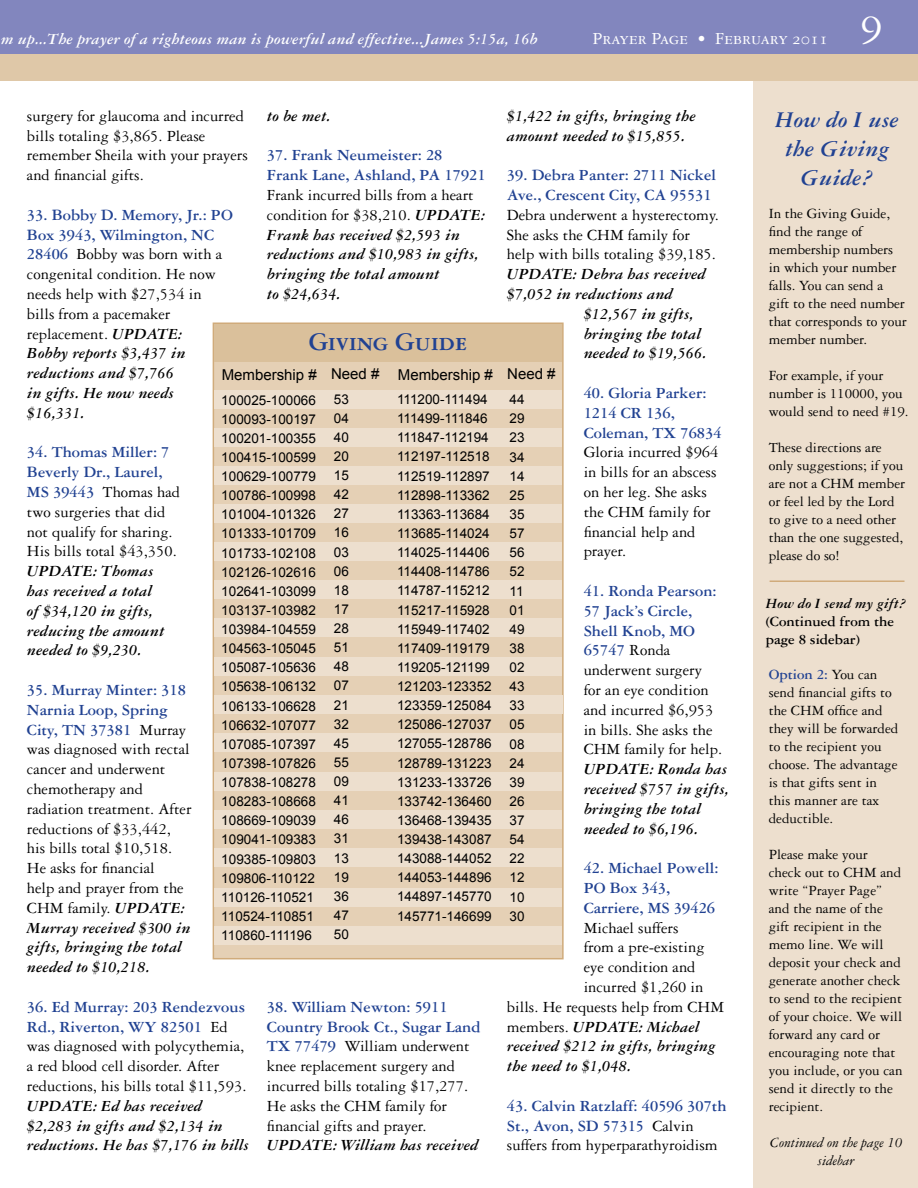
<style>
.page{position:relative;width:918px;height:1188px;background:#fff}
.page>*{position:absolute;margin:0;border:0;box-sizing:border-box;transform-origin:0 0}
.t1{font:45px "Garamond Three SC";color:#fff}
.t2{font:27px "Garamond Three Bold SC";color:#214292}
.t3{font:italic 700 24px/28.8px "Garamond Three";letter-spacing:-.005em;color:#214292;text-align:center}
.t4{font:18px "Garamond Three SC";color:#fff}
.t5{font:16.5px/19.8px "Garamond Three";color:#000}
.t6{font:italic 700 16.5px/19.8px "Garamond Three";color:#000}
.t7{font:700 16.5px/19.8px "Garamond Three";color:#214292}
.t8{font:italic 700 16.5px "Garamond Three";color:#fff}
.t9{font:15px/18px "Garamond Three";color:#000}
.t10{font:15px "Arial";color:#000}
.t11{font:700 15px/18px "Garamond Three";color:#000}
.t12{font:italic 15px/18px "Garamond Three";color:#000;text-align:center}
.t13{font:italic 700 15px "Garamond Three";color:#000}
.t14{font:13.5px/19.2px "Arial";color:#000}
.s1{font-weight:700;color:#214292}
.s2{font-weight:400;font-style:normal}
.s3{font-weight:400;color:#000}
.s4{font-weight:700;font-style:italic}
</style>
<div class="page">
<hr style="left:753px;top:81px;width:1px;height:1107px;background:#d0ab7b">
<div style="left:754px;top:81px;width:164px;height:1107px;background:#eddfce"></div>
<hr style="left:770px;top:580px;width:134px;height:2px;background:#d0ab7b">
<div style="left:0;top:0;width:918px;height:54px;background:#8286be"></div>
<div style="left:0;top:54px;width:918px;height:27px;background:#dfc8a8"></div>
<div style="left:213px;top:322px;width:351px;height:637px;background:#e5d0b5;border:2px solid #d0ab7b"></div>
<div style="left:214px;top:390px;width:348px;height:19px;background:#eddfce"></div>
<div style="left:214px;top:428px;width:348px;height:19px;background:#eddfce"></div>
<div style="left:214px;top:466px;width:348px;height:19px;background:#eddfce"></div>
<div style="left:214px;top:504px;width:348px;height:19px;background:#eddfce"></div>
<div style="left:214px;top:542px;width:348px;height:19px;background:#eddfce"></div>
<div style="left:214px;top:580px;width:348px;height:19px;background:#eddfce"></div>
<div style="left:214px;top:619px;width:348px;height:18px;background:#eddfce"></div>
<div style="left:214px;top:657px;width:348px;height:19px;background:#eddfce"></div>
<div style="left:214px;top:695px;width:348px;height:19px;background:#eddfce"></div>
<div style="left:214px;top:733px;width:348px;height:19px;background:#eddfce"></div>
<div style="left:214px;top:772px;width:348px;height:18px;background:#eddfce"></div>
<div style="left:214px;top:810px;width:348px;height:19px;background:#eddfce"></div>
<div style="left:214px;top:324px;width:348px;height:38px;background:#dac09b"></div>
<div style="left:214px;top:848px;width:348px;height:19px;background:#eddfce"></div>
<div style="left:214px;top:888px;width:348px;height:19px;background:#eddfce"></div>
<div style="left:214px;top:926px;width:348px;height:19px;background:#eddfce"></div>
<p class="t4" style="left:715px;top:29px;width:110px">October 2008</p>
<p class="t8" style="left:1px;top:30px;width:538px">m up...The prayer of a righteous man is powerful and effective...James 5:15a, 16b</p>
<p class="t4" style="left:593px;top:29px;width:237px">Prayer Page • February 2011</p>
<h1 class="t1" style="left:861px;top:-3px;width:24px">9</h1>
<p class="t6" style="left:507px;top:106px;width:190px">$1,422 in gifts, bringing the amount needed to $15,855.</p>
<p class="t7" style="left:507px;top:165px;width:210px">39. Debra Panter: 2711 Nickel<br>Ave., Crescent City, CA 95531</p>
<p class="t5" style="left:507px;top:205px;width:214px">Debra underwent a hysterectomy.<br>She asks the CHM family for help with bills totaling $39,185.</p>
<p class="t6" style="left:507px;top:264px;width:200px">UPDATE: Debra has received</p>
<p class="t6" style="left:507px;top:284px;width:167px">$7,052 in reductions and</p>
<p class="t6" style="left:584px;top:304px;width:111px">$12,567 in gifts,</p>
<p class="t6" style="left:584px;top:324px;width:119px">bringing the total</p>
<p class="t6" style="left:584px;top:343px;width:124px">needed to $19,566.</p>
<p class="t7" style="left:584px;top:383px;width:139px">40. Gloria Parker:<br>1214 CR 136,<br>Coleman, TX 76834</p>
<p class="t5" style="left:584px;top:442px;width:136px">Gloria incurred $964 in bills for an abscess on her leg. She asks the CHM family for financial help and prayer.</p>
<p class="t5" style="left:584px;top:581px;width:140px"><span class="s1">41. Ronda Pearson:<br>57 Jack’s Circle,<br>Shell Knob, MO<br>65747</span> Ronda underwent surgery for an eye condition and incurred $6,953 in bills. She asks the<br>CHM family for help.</p>
<p class="t6" style="left:584px;top:759px;width:147px">UPDATE: Ronda has received $757 in gifts, bringing the total needed to $6,196.</p>
<p class="t7" style="left:584px;top:858px;width:136px">42. Michael Powell:<br>PO Box 343,<br>Carriere, MS 39426</p>
<p class="t5" style="left:584px;top:918px;width:96px">Michael suffers</p>
<p class="t5" style="left:584px;top:937px;width:122px">from a pre-existing</p>
<p class="t5" style="left:584px;top:957px;width:113px">eye condition and</p>
<p class="t5" style="left:584px;top:977px;width:121px">incurred $1,260 in</p>
<p class="t5" style="left:507px;top:997px;width:219px">bills. He requests help from CHM</p>
<p class="t6" style="left:507px;top:1017px;width:194px"><span class="s2">members.</span> UPDATE: Michael</p>
<p class="t6" style="left:507px;top:1036px;width:210px">received $212 in gifts, bringing</p>
<p class="t6" style="left:507px;top:1056px;width:126px">the need to $1,048.</p>
<p class="t7" style="left:507px;top:1096px;width:221px">43. Calvin Ratzlaff: 40596 307th<br>St., Avon, SD 57315 <span class="s3">Calvin suffers from hyperparathyroidism</span></p>
<p class="t6" style="left:267px;top:106px;width:65px">to be met.</p>
<p class="t7" style="left:267px;top:145px;width:220px">37. Frank Neumeister: 28<br>Frank Lane, Ashland, PA 17921</p>
<p class="t6" style="left:267px;top:185px;width:220px"><span class="s2">Frank incurred bills from a heart condition for $38,210.</span> UPDATE:<br>Frank has received $2,593 in reductions and $10,983 in gifts, bringing the total amount<br>to $24,634.</p>
<p class="t5" style="left:27px;top:106px;width:222px">surgery for glaucoma and incurred bills totaling $3,865. Please remember Sheila with your prayers and financial gifts.</p>
<p class="t5" style="left:27px;top:205px;width:207px"><span class="s1">33. Bobby D. Memory, Jr.: PO<br>Box 3943, Wilmington, NC<br>28406</span> Bobby was born with a congenital condition. He now needs help with $27,534 in bills from a pacemaker replacement. <span class="s4">UPDATE:<br>Bobby reports $3,437 in reductions and $7,766<br>in gifts. He now needs $16,331.</span></p>
<p class="t5" style="left:27px;top:442px;width:155px"><span class="s1">34. Thomas Miller: 7<br>Beverly Dr., Laurel,<br>MS 39443</span> Thomas had two surgeries that did not qualify for sharing.<br>His bills total $43,350.</p>
<p class="t6" style="left:27px;top:561px;width:139px">UPDATE: Thomas has received a total of $34,120 in gifts, reducing the amount needed to $9,230.</p>
<p class="t5" style="left:27px;top:680px;width:166px"><span class="s1">35. Murray Minter: 318<br>Narnia Loop, Spring<br>City, TN 37381</span> Murray was diagnosed with rectal cancer and underwent chemotherapy and radiation treatment. After reductions of $33,442, his bills total $10,518.<br>He asks for financial<br>help and prayer from the<br>CHM family. <span class="s4">UPDATE:<br>Murray received $300 in gifts, bringing the total needed to $10,218.</span></p>
<p class="t5" style="left:27px;top:997px;width:221px"><span class="s1">36. Ed Murray: 203 Rendezvous<br>Rd., Riverton, WY 82501</span> Ed was diagnosed with polycythemia, a red blood cell disorder. After reductions, his bills total $11,593.</p>
<p class="t6" style="left:27px;top:1096px;width:223px">UPDATE: Ed has received $2,283 in gifts and $2,134 in reductions. He has $7,176 in bills</p>
<h2 class="t2" style="left:309px;top:327px;width:160px">Giving Guide</h2>
<p class="t10" style="left:222px;top:366px;width:335px">Membership # Need # Membership # Need #</p>
<p class="t14" style="left:221px;top:390px;width:96px">100025-100066<br>100093-100197<br>100201-100355<br>100415-100599<br>100629-100779<br>100786-100998<br>101004-101326<br>101333-101709<br>101733-102108<br>102126-102616<br>102641-103099<br>103137-103982<br>103984-104559<br>104563-105045<br>105087-105636<br>105638-106132<br>106133-106628<br>106632-107077<br>107085-107397<br>107398-107826<br>107838-108278<br>108283-108668<br>108669-109039<br>109041-109383<br>109385-109803<br>109806-110122<br>110126-110521<br>110524-110851<br>110860-111196</p>
<p class="t14" style="left:334px;top:389px;width:17px;text-align:justify">53<br>04<br>40<br>20<br>15<br>42<br>27<br>16<br>03<br>06<br>18<br>17<br>28<br>51<br>48<br>07<br>21<br>32<br>45<br>55<br>09<br>41<br>46<br>31<br>13<br>19<br>36<br>47<br>50</p>
<p class="t14" style="left:397px;top:390px;width:96px">111200-111494<br>111499-111846<br>111847-112194<br>112197-112518<br>112519-112897<br>112898-113362<br>113363-113684<br>113685-114024<br>114025-114406<br>114408-114786<br>114787-115212<br>115217-115928<br>115949-117402<br>117409-119179<br>119205-121199<br>121203-123352<br>123359-125084<br>125086-127037<br>127055-128786<br>128789-131223<br>131233-133726<br>133742-136460<br>136468-139435<br>139438-143087<br>143088-144052<br>144053-144896<br>144897-145770<br>145771-146699</p>
<p class="t14" style="left:510px;top:390px;width:17px;text-align:justify">44<br>29<br>23<br>34<br>14<br>25<br>35<br>57<br>56<br>52<br>11<br>01<br>49<br>38<br>02<br>43<br>33<br>05<br>08<br>24<br>39<br>26<br>37<br>54<br>22<br>12<br>10<br>30</p>
<p class="t5" style="left:267px;top:997px;width:215px"><span class="s1">38. William Newton: 5911<br>Country Brook Ct., Sugar Land<br>TX 77479</span> William underwent knee replacement surgery and incurred bills totaling $17,277.<br>He asks the CHM family for financial gifts and prayer.</p>
<p class="t6" style="left:267px;top:1135px;width:213px">UPDATE: William has received</p>
<h3 class="t3" style="left:775px;top:105px;width:125px">How do I use the Giving<br>Guide?</h3>
<p class="t9" style="left:769px;top:204px;width:140px">In the Giving Guide, find the range of membership numbers in which your number falls. You can send a gift to the need number that corresponds to your member number.</p>
<p class="t9" style="left:769px;top:366px;width:141px">For example, if your number is 110000, you would send to need #19.</p>
<p class="t9" style="left:769px;top:438px;width:138px">These directions are only suggestions; if you are not a CHM member or feel led by the Lord to give to a need other than the one suggested, please do so!</p>
<p class="t13" style="left:766px;top:596px;width:142px">How do I send my gift?</p>
<p class="t11" style="left:766px;top:613px;width:130px">(Continued from the page 8 sidebar)</p>
<p class="t9" style="left:769px;top:665px;width:131px"><span class="s1">Option 2:</span> You can send financial gifts to the CHM office and they will be forwarded to the recipient you choose. The advantage is that gifts sent in this manner are tax deductible.</p>
<p class="t9" style="left:769px;top:845px;width:135px">Please make your check out to CHM and write “Prayer Page” and the name of the gift recipient in the memo line. We will deposit your check and generate another check to send to the recipient of your choice. We will forward any card or encouraging note that you include, or you can send it directly to the recipient.</p>
<p class="t12" style="left:770px;top:1133px;width:134px">Continued on the page 10 sidebar</p>
</div>
